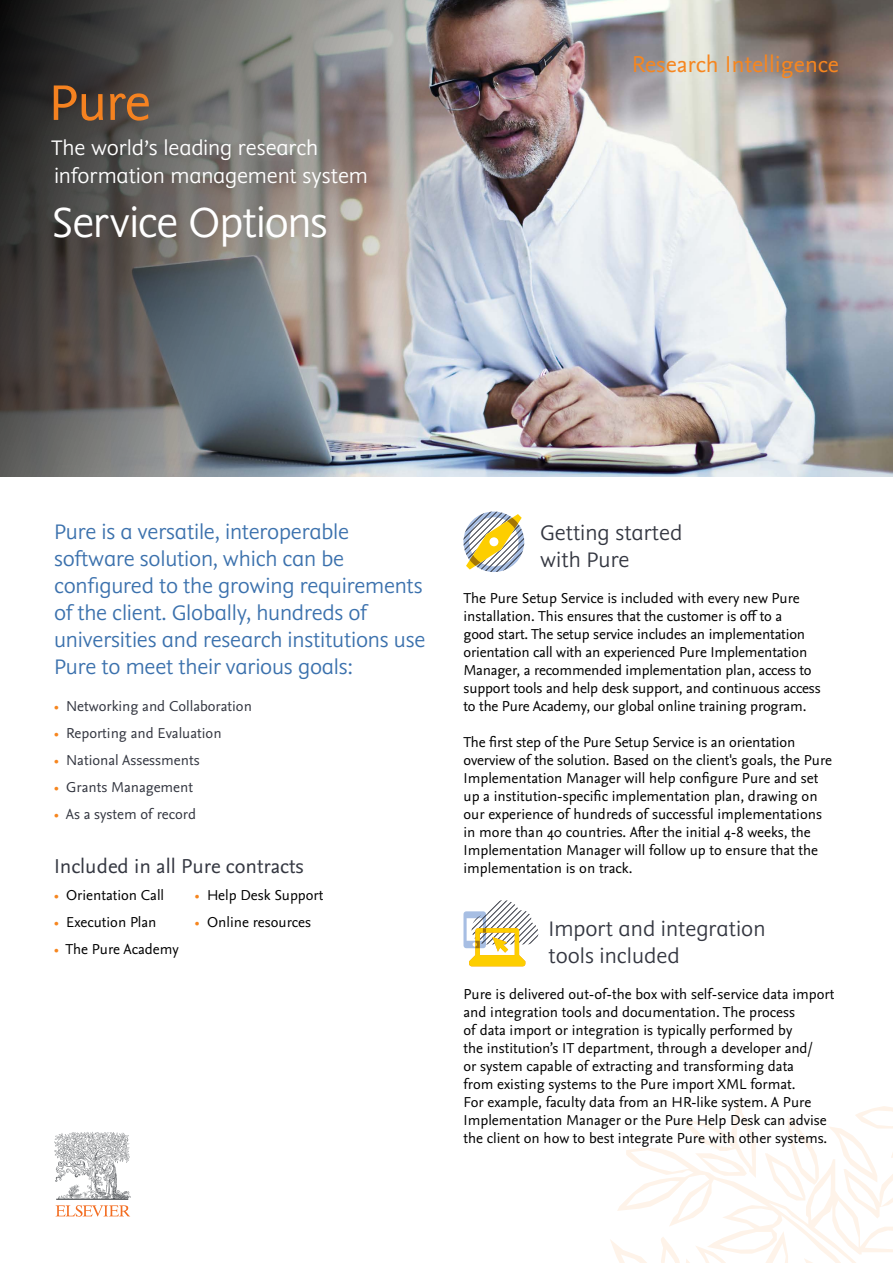
<style>
.page{position:relative;width:893px;height:1263px;background:#fff}
.page>*{position:absolute;margin:0;border:0;box-sizing:border-box;transform-origin:0 0}
.t1{font:300 48px "Elsevier Display";letter-spacing:-.03em;color:#fff}
.t2{font:300 24px/27px "Elsevier Display";letter-spacing:-.01em;color:#3b71ad}
.t3{font:300 24px/27px "Elsevier Display";color:#343741}
.t4{font:300 24px/28.5px "Elsevier Display";letter-spacing:-.01em;color:#fff}
.t5{font:24px "Nexus Sans Pro";color:#f6861f}
.t6{font:21px "Nexus Sans Pro";color:#343741}
.t7{font:15px/18px "Nexus Sans Pro";color:#000}
.t8{font:15px "Nexus Sans Pro";color:#343741}
.s1{color:#f6861f}
</style>
<div class="page">
<svg style="left:54px;top:1132px;width:77px;height:85px"></svg>
<img style="left:0;top:0;width:893px;height:476px">
<svg style="left:610px;top:1099px;width:283px;height:164px"></svg>
<svg style="left:54px;top:85px;width:49px;height:36px;background:#764d2b"></svg>
<svg style="left:110px;top:93px;width:39px;height:28px"></svg>
<svg style="left:463px;top:900px;width:75px;height:66px"></svg>
<svg style="left:463px;top:512px;width:61px;height:60px"></svg>
<h2 class="t4" style="left:51px;top:133px;width:318px">The world’s leading research information management system</h2>
<h1 class="t1" style="left:52px;top:195px;width:278px">Service Options</h1>
<h2 class="t5" style="left:632px;top:46px;width:209px">Research Intelligence</h2>
<h2 class="t2" style="left:54px;top:518px;width:373px">Pure is a versatile, interoperable software solution, which can be configured to the growing requirements of the client. Globally, hundreds of universities and research institutions use Pure to meet their various goals:</h2>
<p class="t8" style="left:54px;top:695px;width:199px"><span class="s1">•</span> Networking and Collaboration</p>
<p class="t8" style="left:54px;top:722px;width:169px"><span class="s1">•</span> Reporting and Evaluation</p>
<p class="t8" style="left:54px;top:749px;width:147px"><span class="s1">•</span> National Assessments</p>
<p class="t8" style="left:54px;top:776px;width:141px"><span class="s1">•</span> Grants Management</p>
<p class="t8" style="left:54px;top:803px;width:144px"><span class="s1">•</span> As a system of record</p>
<h3 class="t6" style="left:54px;top:850px;width:251px">Included in all Pure contracts</h3>
<p class="t7" style="left:54px;top:885px;width:112px"><span class="s1">•</span> Orientation Call</p>
<p class="t7" style="left:54px;top:912px;width:104px"><span class="s1">•</span> Execution Plan</p>
<p class="t7" style="left:54px;top:939px;width:126px"><span class="s1">•</span> The Pure Academy</p>
<p class="t7" style="left:195px;top:885px;width:130px"><span class="s1">•</span> Help Desk Support</p>
<p class="t7" style="left:195px;top:912px;width:118px"><span class="s1">•</span> Online resources</p>
<h2 class="t3" style="left:540px;top:519px;width:144px">Getting started with Pure</h2>
<p class="t7" style="left:463px;top:588px;width:359px">The Pure Setup Service is included with every new Pure installation. This ensures that the customer is off to a<br>good start. The setup service includes an implementation orientation call with an experienced Pure Implementation Manager, a recommended implementation plan, access to support tools and help desk support, and continuous access to the Pure Academy, our global online training program.</p>
<p class="t7" style="left:463px;top:732px;width:370px">The first step of the Pure Setup Service is an orientation overview of the solution. Based on the client's goals, the Pure Implementation Manager will help configure Pure and set up a institution-specific implementation plan, drawing on our experience of hundreds of successful implementations in more than 40 countries. After the initial 4-8 weeks, the Implementation Manager will follow up to ensure that the implementation is on track.</p>
<h2 class="t3" style="left:549px;top:915px;width:218px">Import and integration tools included</h2>
<p class="t7" style="left:463px;top:984px;width:372px">Pure is delivered out-of-the box with self-service data import and integration tools and documentation. The process<br>of data import or integration is typically performed by<br>the institution’s IT department, through a developer and/<br>or system capable of extracting and transforming data<br>from existing systems to the Pure import XML format.<br>For example, faculty data from an HR-like system. A Pure Implementation Manager or the Pure Help Desk can advise the client on how to best integrate Pure with other systems.</p>
</div>
